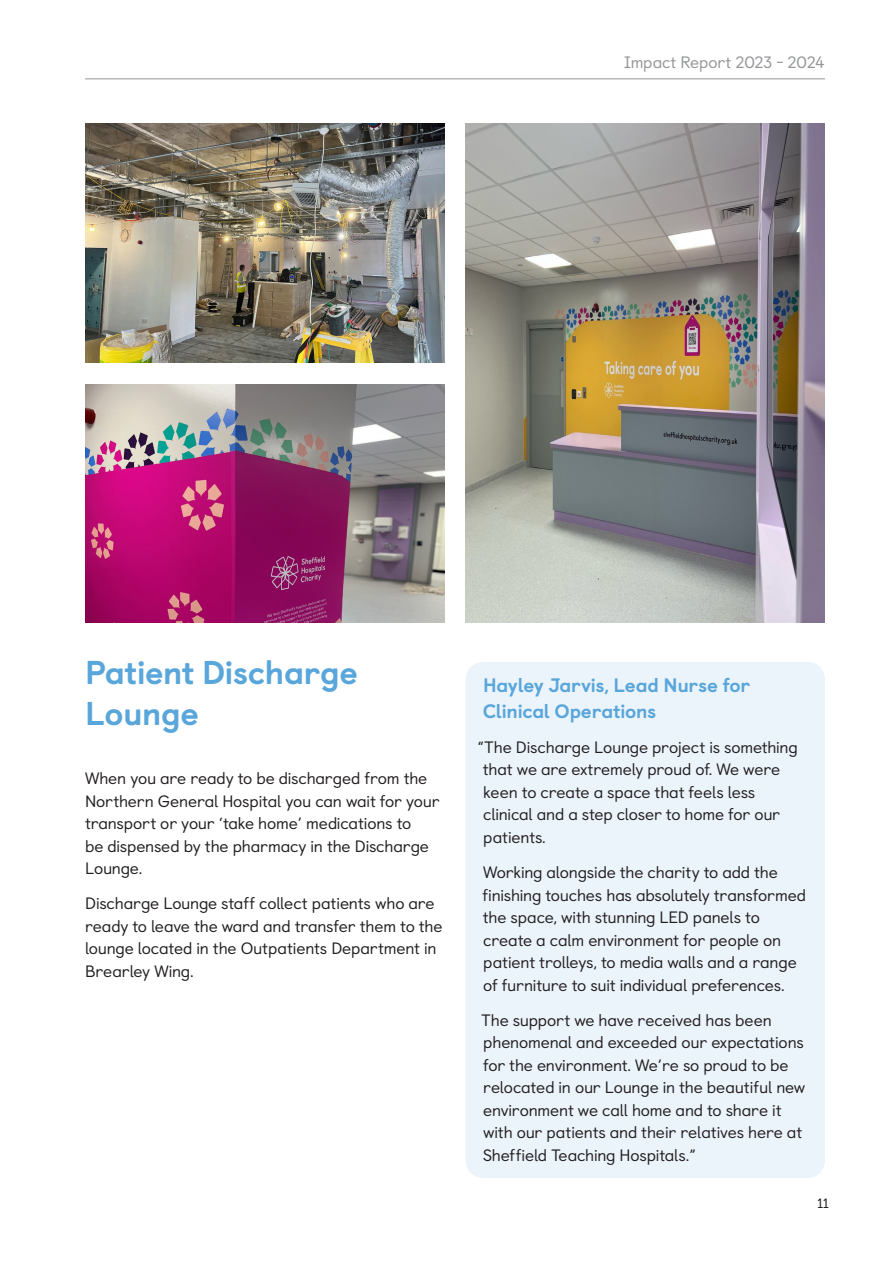
<style>
.page{position:relative;width:893px;height:1263px;background:#fff}
.page>*{position:absolute;margin:0;border:0;box-sizing:border-box;transform-origin:0 0}
.H2__sub-titles___large_quotes{font:800 33px/40.5px "Castledown";letter-spacing:-.01em;color:#59a6db}
.Main_body_copy{font:800 19.5px/25.5px "Castledown";letter-spacing:-.015em;color:#59a6db}
.Main_body_copy-2{font:16.5px/22.5px "Castledown";letter-spacing:-.01em;color:#231f20}
.t1{font:16.5px "Castledown";letter-spacing:-.01em;color:#939598}
.t2{font:13.5px "Castledown";color:#231f20}
</style>
<div class="page">
<hr style="left:85px;top:79px;width:740px;height:1px;background:#939598">
<img style="left:466px;top:124px;width:359px;height:499px">
<div style="left:466px;top:662px;width:359px;height:516px;background:#ecf4fb;border-radius:17px"></div>
<img style="left:85px;top:124px;width:359px;height:238px">
<img style="left:85px;top:384px;width:359px;height:239px">
<p class="t1" style="left:624px;top:49px;width:202px">Impact Report 2023 - 2024</p>
<p class="H2__sub-titles___large_quotes" style="left:85px;top:650px;width:274px">Patient Discharge<br>Lounge</p>
<p class="Main_body_copy-2" style="left:85px;top:766px;width:356px">When you are ready to be discharged from the Northern General Hospital you can wait for your transport or your ‘take home’ medications to<br>be dispensed by the pharmacy in the Discharge Lounge.</p>
<p class="Main_body_copy-2" style="left:85px;top:891px;width:359px">Discharge Lounge staff collect patients who are ready to leave the ward and transfer them to the lounge located in the Outpatients Department in Brearley Wing.</p>
<p class="Main_body_copy" style="left:483px;top:671px;width:269px">Hayley Jarvis, Lead Nurse for<br>Clinical Operations</p>
<p class="Main_body_copy-2" style="left:483px;top:734px;width:316px;text-indent:-5px">“The Discharge Lounge project is something that we are extremely proud of. We were keen to create a space that feels less clinical and a step closer to home for our patients.</p>
<p class="Main_body_copy-2" style="left:482px;top:860px;width:325px">Working alongside the charity to add the finishing touches has absolutely transformed the space, with stunning LED panels to create a calm environment for people on patient trolleys, to media walls and a range of furniture to suit individual preferences.</p>
<p class="Main_body_copy-2" style="left:481px;top:1007px;width:326px">The support we have received has been phenomenal and exceeded our expectations for the environment. We’re so proud to be relocated in our Lounge in the beautiful new environment we call home and to share it with our patients and their relatives here at Sheffield Teaching Hospitals.”</p>
<p class="t2" style="left:817px;top:1193px;width:13px">11</p>
</div>
